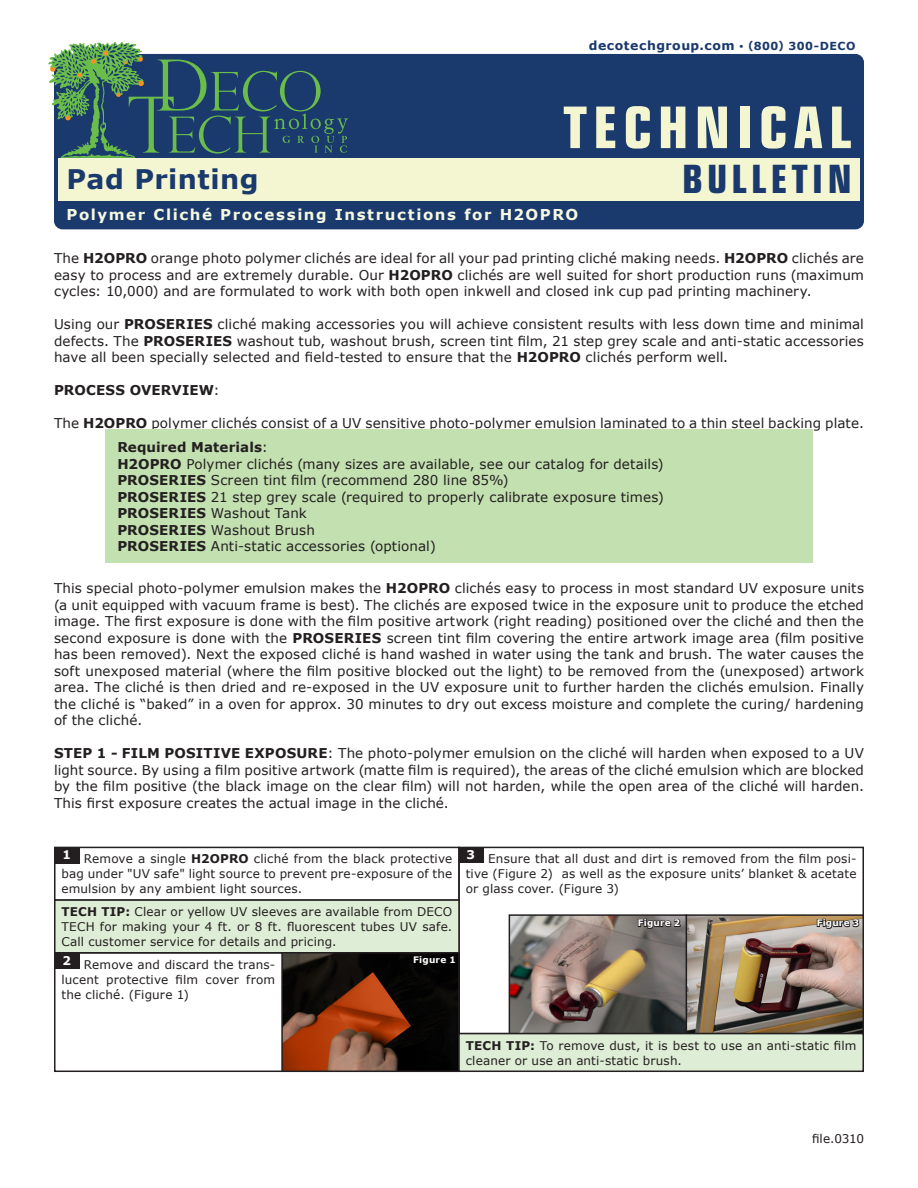
<style>
.page{position:relative;width:918px;height:1188px;background:#fff}
.page>*{position:absolute;margin:0;border:0;box-sizing:border-box;transform-origin:0 0}
.t1{font:700 condensed 57.3px "Eurostile LT Std";letter-spacing:.1em;color:#f4f6d2}
.t2{font:700 condensed 39px "Eurostile LT Std";letter-spacing:.1em;color:#1a396c}
.t3{font:700 27px "Verdana";letter-spacing:.015em;color:#1a396c}
.t4{font:700 15px "Verdana";letter-spacing:.105em;color:#f6f9e1}
.Basic_Body__Justifie{font:13.5px/16.5px "Verdana";letter-spacing:.01em;color:#231f20;text-align:justify}
.Basic_Body__Justifie-2{font:700 13.5px "Verdana";letter-spacing:.01em;color:#231f20}
.t5{font:700 12.45px "Verdana";letter-spacing:.04em;color:#1a396c}
.Table__Hypens{font:12px/15px "Verdana";letter-spacing:.015em;color:#231f20;text-align:justify}
.t6{font:700 12px "Verdana";color:#fff}
.t7{font:700 9px "Verdana";letter-spacing:.02em;color:#fff}
.s1{font-weight:400;font-size:8.25px}
.s2{font-size:10.65px}
.s3{font-size:11.1px}
.s4{font-weight:700}
.s5{font-weight:400}
</style>
<div class="page">
<div style="left:54px;top:54px;width:810px;height:175px;background:#1a396c"></div>
<svg style="left:48px;top:42px;width:304px;height:119px;background:#436a74"></svg>
<div style="left:58px;top:158px;width:802px;height:42px;background:#f4f6d2"></div>
<div style="left:105px;top:430px;width:708px;height:133px;background:#c3e0b0"></div>
<div style="left:54px;top:847px;width:406px;height:54px;border:2px solid #231f20"></div>
<div style="left:55px;top:847px;width:24px;height:17px;background:#231f20"></div>
<div style="left:458px;top:847px;width:406px;height:187px;border:2px solid #231f20"></div>
<div style="left:459px;top:847px;width:25px;height:16px;background:#231f20"></div>
<div style="left:55px;top:900px;width:404px;height:53px;background:#deedd5"></div>
<div style="left:54px;top:899px;width:406px;height:55px;border:2px solid #231f20"></div>
<div style="left:54px;top:952px;width:406px;height:120px;border:2px solid #231f20"></div>
<div style="left:55px;top:953px;width:24px;height:16px;background:#231f20"></div>
<img style="left:283px;top:954px;width:175px;height:116px">
<div style="left:281px;top:952px;width:179px;height:120px;border:1px solid #231f20"></div>
<img style="left:511px;top:916px;width:351px;height:116px">
<div style="left:686px;top:914px;width:178px;height:120px;border:1px solid #231f20"></div>
<div style="left:509px;top:914px;width:178px;height:120px;border:1px solid #231f20"></div>
<svg style="left:637px;top:918px;width:45px;height:12px"></svg>
<svg style="left:816px;top:918px;width:45px;height:12px"></svg>
<div style="left:459px;top:1034px;width:404px;height:37px;background:#deedd5"></div>
<div style="left:458px;top:1033px;width:406px;height:39px;border:2px solid #231f20"></div>
<p class="t5" style="left:589px;top:37px;width:268px">decotechgroup.com <span class="s1">•</span> <span class="s2">(</span><span class="s3">800</span><span class="s2">)</span> <span class="s3">300-DECO</span></p>
<h1 class="t1" style="left:563px;top:93px;width:291px">TECHNICAL</h1>
<h2 class="t2" style="left:682px;top:156px;width:171px">BULLETIN</h2>
<h3 class="t3" style="left:67px;top:161px;width:194px">Pad Printing</h3>
<p class="t4" style="left:67px;top:204px;width:513px">Polymer Cliché Processing Instructions for H2OPRO</p>
<p class="Basic_Body__Justifie" style="left:54px;top:250px;width:812px">The <span class="s4">H2OPRO</span> orange photo polymer clichés are ideal for all your pad printing cliché making needs. <span class="s4">H2OPRO</span> clichés are easy to process and are extremely durable. Our <span class="s4">H2OPRO</span> clichés are well suited for short production runs (maximum cycles: 10,000) and are formulated to work with both open inkwell and closed ink cup pad printing machinery.</p>
<p class="Basic_Body__Justifie" style="left:54px;top:316px;width:812px">Using our <span class="s4">PROSERIES</span> cliché making accessories you will achieve consistent results with less down time and minimal defects. The <span class="s4">PROSERIES</span> washout tub, washout brush, screen tint film, 21 step grey scale and anti-static accessories have all been specially selected and field-tested to ensure that the <span class="s4">H2OPRO</span> clichés perform well.</p>
<p class="Basic_Body__Justifie-2" style="left:54px;top:381px;width:167px">PROCESS OVERVIEW<span class="s5">:</span></p>
<p class="Basic_Body__Justifie" style="left:54px;top:415px;width:811px">The <span class="s4">H2OPRO</span> polymer clichés consist of a UV sensitive photo-polymer emulsion laminated to a thin steel backing plate.</p>
<p class="Basic_Body__Justifie-2" style="left:117px;top:438px;width:152px">Required Materials<span class="s5">:</span></p>
<p class="Basic_Body__Justifie" style="left:117px;top:455px;width:548px"><span class="s4">H2OPRO</span> Polymer clichés (many sizes are available, see our catalog for details)</p>
<p class="Basic_Body__Justifie" style="left:117px;top:472px;width:393px"><span class="s4">PROSERIES</span> Screen tint film (recommend 280 line 85%)</p>
<p class="Basic_Body__Justifie" style="left:117px;top:488px;width:548px"><span class="s4">PROSERIES</span> 21 step grey scale (required to properly calibrate exposure times)</p>
<p class="Basic_Body__Justifie" style="left:117px;top:505px;width:191px"><span class="s4">PROSERIES</span> Washout Tank</p>
<p class="Basic_Body__Justifie" style="left:117px;top:521px;width:199px"><span class="s4">PROSERIES</span> Washout Brush</p>
<p class="Basic_Body__Justifie" style="left:117px;top:538px;width:320px"><span class="s4">PROSERIES</span> Anti-static accessories (optional)</p>
<p class="Basic_Body__Justifie" style="left:54px;top:580px;width:812px">This special photo-polymer emulsion makes the <span class="s4">H2OPRO</span> clichés easy to process in most standard UV exposure units (a unit equipped with vacuum frame is best). The clichés are exposed twice in the exposure unit to produce the etched image. The first exposure is done with the film positive artwork (right reading) positioned over the cliché and then the second exposure is done with the <span class="s4">PROSERIES</span> screen tint film covering the entire artwork image area (film positive has been removed). Next the exposed cliché is hand washed in water using the tank and brush. The water causes the soft unexposed material (where the film positive blocked out the light) to be removed from the (unexposed) artwork area. The cliché is then dried and re-exposed in the UV exposure unit to further harden the clichés emulsion. Finally the cliché is “baked” in a oven for approx. 30 minutes to dry out excess moisture and complete the curing/ hardening of the cliché.</p>
<p class="Basic_Body__Justifie" style="left:54px;top:745px;width:812px"><span class="s4">STEP 1 - FILM POSITIVE EXPOSURE</span>: The photo-polymer emulsion on the cliché will harden when exposed to a UV light source. By using a film positive artwork (matte film is required), the areas of the cliché emulsion which are blocked by the film positive (the black image on the clear film) will not harden, while the open area of the cliché will harden.<br>This first exposure creates the actual image in the cliché.</p>
<p class="t6" style="left:467px;top:846px;width:10px">3</p>
<p class="t6" style="left:62px;top:846px;width:10px">1</p>
<p class="Table__Hypens" style="left:466px;top:851px;width:392px;text-indent:22px">Ensure that all dust and dirt is removed from the film posi&shy;tive (Figure 2) as well as the exposure units’ blanket &amp; acetate or glass cover. (Figure 3)</p>
<p class="Table__Hypens" style="left:62px;top:851px;width:392px;text-indent:22px">Remove a single <span class="s4">H2OPRO</span> cliché from the black protective bag under "UV safe" light source to prevent pre-exposure of the emulsion by any ambient light sources.</p>
<p class="Table__Hypens" style="left:62px;top:904px;width:392px"><span class="s4">TECH TIP:</span> Clear or yellow UV sleeves are available from DECO TECH for making your 4 ft. or 8 ft. fluorescent tubes UV safe.<br>Call customer service for details and pricing.</p>
<p class="Table__Hypens" style="left:62px;top:957px;width:215px;text-indent:22px">Remove and discard the trans&shy;lucent protective film cover from the cliché. (Figure 1)</p>
<p class="t6" style="left:62px;top:952px;width:10px">2</p>
<p class="t7" style="left:413px;top:953px;width:44px">Figure 1</p>
<p class="t7" style="left:638px;top:917px;width:44px">Figure 2</p>
<p class="t7" style="left:817px;top:917px;width:44px">Figure 3</p>
<p class="Table__Hypens" style="left:466px;top:1038px;width:392px"><span class="s4">TECH TIP:</span> To remove dust, it is best to use an anti-static film cleaner or use an anti-static brush.</p>
<p class="Table__Hypens" style="left:812px;top:1131px;width:53px">file.0310</p>
</div>
